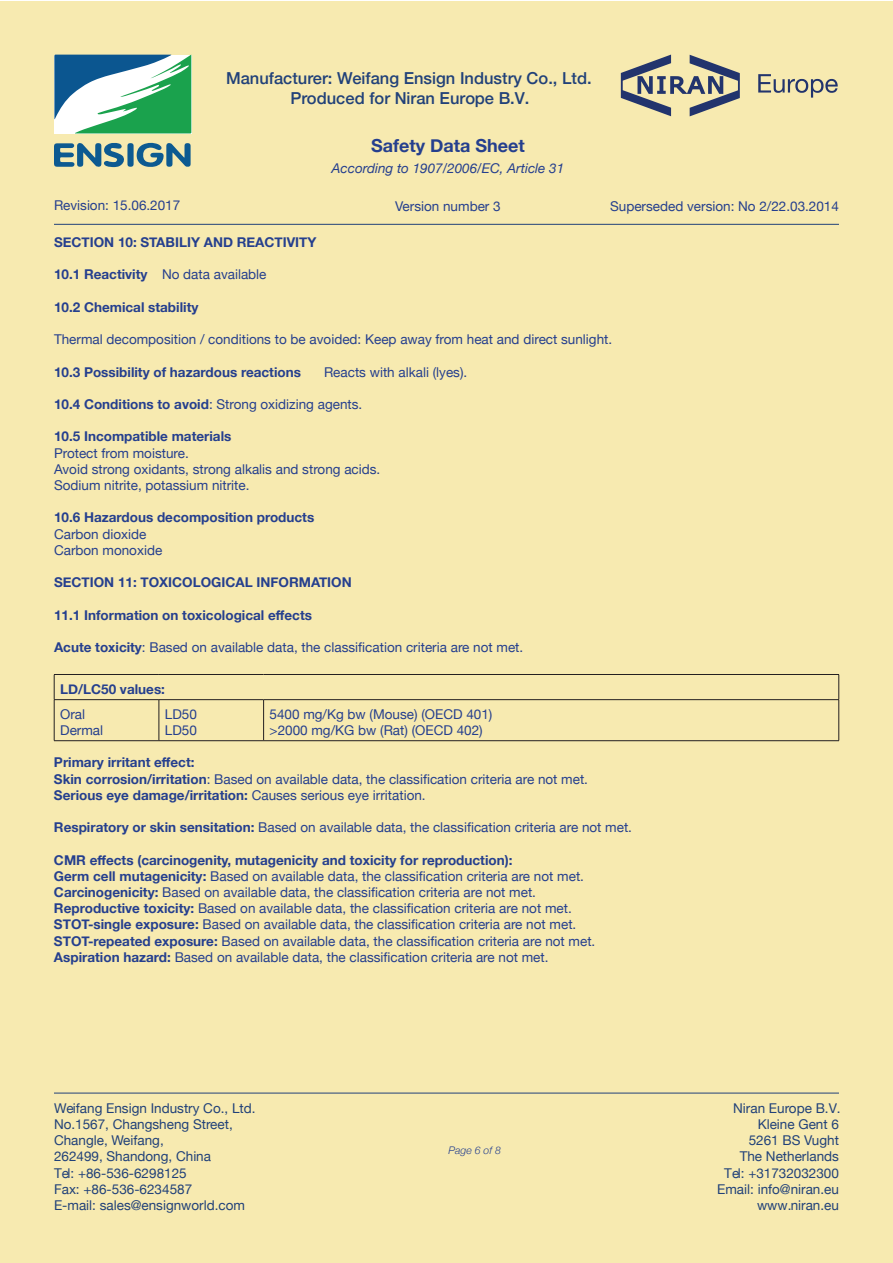
<style>
.page{position:relative;width:893px;height:1263px;background:#fff}
.page>*{position:absolute;margin:0;border:0;box-sizing:border-box;transform-origin:0 0}
.t1{font:700 18px "Helvetica Neue";color:#253f8e}
.t2{font:500 16.5px/19.8px "Helvetica Neue";color:#214179;text-align:center}
.t3{font:13.5px/16.2px "Helvetica Neue";color:#253f8e}
.t4{font:13.5px/16.2px "Helvetica Neue";color:#214179;text-align:right}
.t5{font:700 13.5px "Helvetica Neue";color:#253f8e}
.t6{font:italic 13.5px "Helvetica Neue";color:#253f8e}
.t7{font:italic 300 10.5px "Helvetica Neue";color:#253f8e}
.s1{font-weight:700}
</style>
<div class="page">
<div style="left:0;top:1px;width:893px;height:1262px;background:#f7eab0"></div>
<svg style="left:758px;top:74px;width:80px;height:24px"></svg>
<svg style="left:621px;top:55px;width:119px;height:61px"></svg>
<svg style="left:54px;top:55px;width:137px;height:78px;background:#71b4a4"></svg>
<svg style="left:54px;top:142px;width:137px;height:25px"></svg>
<hr style="left:54px;top:224px;width:785px;height:1px;background:#214179">
<hr style="left:54px;top:1093px;width:785px;height:1px;background:#214179">
<hr style="left:54px;top:674px;width:105px;height:1px;background:#231f20">
<svg style="left:54px;top:675px;width:1px;height:24px"></svg>
<hr style="left:159px;top:674px;width:105px;height:1px;background:#231f20">
<hr style="left:264px;top:674px;width:575px;height:1px;background:#231f20">
<svg style="left:838px;top:675px;width:1px;height:24px"></svg>
<hr style="left:54px;top:699px;width:105px;height:1px;background:#231f20">
<hr style="left:54px;top:700px;width:1px;height:40px;background:#231f20">
<hr style="left:159px;top:699px;width:105px;height:1px;background:#231f20">
<hr style="left:159px;top:700px;width:1px;height:40px;background:#231f20">
<hr style="left:264px;top:699px;width:575px;height:1px;background:#231f20">
<hr style="left:263px;top:700px;width:1px;height:40px;background:#231f20">
<hr style="left:838px;top:700px;width:1px;height:40px;background:#231f20">
<hr style="left:54px;top:740px;width:105px;height:1px;background:#231f20">
<hr style="left:159px;top:740px;width:105px;height:1px;background:#231f20">
<hr style="left:264px;top:740px;width:575px;height:1px;background:#231f20">
<p class="t2" style="left:226px;top:67px;width:367px">Manufacturer: Weifang Ensign Industry Co., Ltd.<br>Produced for Niran Europe B.V.</p>
<h1 class="t1" style="left:371px;top:131px;width:155px">Safety Data Sheet</h1>
<p class="t6" style="left:331px;top:159px;width:234px">According to 1907/2006/EC, Article 31</p>
<p class="t3" style="left:54px;top:198px;width:128px">Revision: 15.06.2017</p>
<p class="t3" style="left:395px;top:199px;width:107px">Version number 3</p>
<p class="t3" style="left:610px;top:199px;width:230px">Superseded version: No 2/22.03.2014</p>
<p class="t5" style="left:54px;top:232px;width:264px">SECTION 10: STABILIY AND REACTIVITY</p>
<p class="t3" style="left:54px;top:267px;width:214px"><span class="s1">10.1 Reactivity</span> No data available</p>
<p class="t5" style="left:54px;top:296px;width:146px">10.2 Chemical stability</p>
<p class="t3" style="left:54px;top:332px;width:560px">Thermal decomposition / conditions to be avoided: Keep away from heat and direct sunlight.</p>
<p class="t5" style="left:54px;top:361px;width:248px">10.3 Possibility of hazardous reactions</p>
<p class="t3" style="left:324px;top:364px;width:145px">Reacts with alkali (lyes).</p>
<p class="t3" style="left:54px;top:397px;width:310px"><span class="s1">10.4 Conditions to avoid</span>: Strong oxidizing agents.</p>
<p class="t5" style="left:54px;top:426px;width:179px">10.5 Incompatible materials</p>
<p class="t3" style="left:54px;top:445px;width:328px">Protect from moisture.<br>Avoid strong oxidants, strong alkalis and strong acids.<br>Sodium nitrite, potassium nitrite.</p>
<p class="t5" style="left:54px;top:507px;width:262px">10.6 Hazardous decomposition products</p>
<p class="t3" style="left:54px;top:526px;width:110px">Carbon dioxide<br>Carbon monoxide</p>
<p class="t5" style="left:54px;top:572px;width:299px">SECTION 11: TOXICOLOGICAL INFORMATION</p>
<p class="t5" style="left:54px;top:604px;width:259px">11.1 Information on toxicological effects</p>
<p class="t3" style="left:54px;top:640px;width:471px"><span class="s1">Acute toxicity</span>: Based on available data, the classification criteria are not met.</p>
<p class="t5" style="left:60px;top:678px;width:106px">LD/LC50 values:</p>
<p class="t3" style="left:60px;top:706px;width:45px">Oral<br>Dermal</p>
<p class="t3" style="left:165px;top:706px;width:34px">LD50<br>LD50</p>
<p class="t3" style="left:270px;top:706px;width:224px">5400 mg/Kg bw (Mouse) (OECD 401) &gt;2000 mg/KG bw (Rat) (OECD 402)</p>
<p class="t3" style="left:54px;top:755px;width:536px"><span class="s1">Primary irritant effect:<br>Skin corrosion/irritation</span>: Based on available data, the classification criteria are not met.<br><span class="s1">Serious eye damage/irritation:</span> Causes serious eye irritation.</p>
<p class="t3" style="left:54px;top:820px;width:580px"><span class="s1">Respiratory or skin sensitation:</span> Based on available data, the classification criteria are not met.</p>
<p class="t3" style="left:54px;top:852px;width:543px"><span class="s1">CMR effects (carcinogenity, mutagenicity and toxicity for reproduction):<br>Germ cell mutagenicity:</span> Based on available data, the classification criteria are not met.<br><span class="s1">Carcinogenicity:</span> Based on available data, the classification criteria are not met.<br><span class="s1">Reproductive toxicity:</span> Based on available data, the classification criteria are not met.<br><span class="s1">STOT-single exposure:</span> Based on available data, the classification criteria are not met.<br><span class="s1">STOT-repeated exposure:</span> Based on available data, the classification criteria are not met.<br><span class="s1">Aspiration hazard:</span> Based on available data, the classification criteria are not met.</p>
<p class="t4" style="left:54px;top:1100px;width:203px;text-align:left">Weifang Ensign Industry Co., Ltd.<br>No.1567, Changsheng Street,<br>Changle, Weifang,<br>262499, Shandong, China<br>Tel: +86-536-6298125<br>Fax: +86-536-6234587<br>E-mail: sales@ensignworld.com</p>
<p class="t7" style="left:448px;top:1142px;width:54px">Page 6 of 8</p>
<p class="t4" style="left:717px;top:1100px;width:125px">Niran Europe B.V.<br>Kleine Gent 6<br>5261 BS Vught<br>The Netherlands<br>Tel: +31732032300<br>Email: info@niran.eu www.niran.eu</p>
</div>
